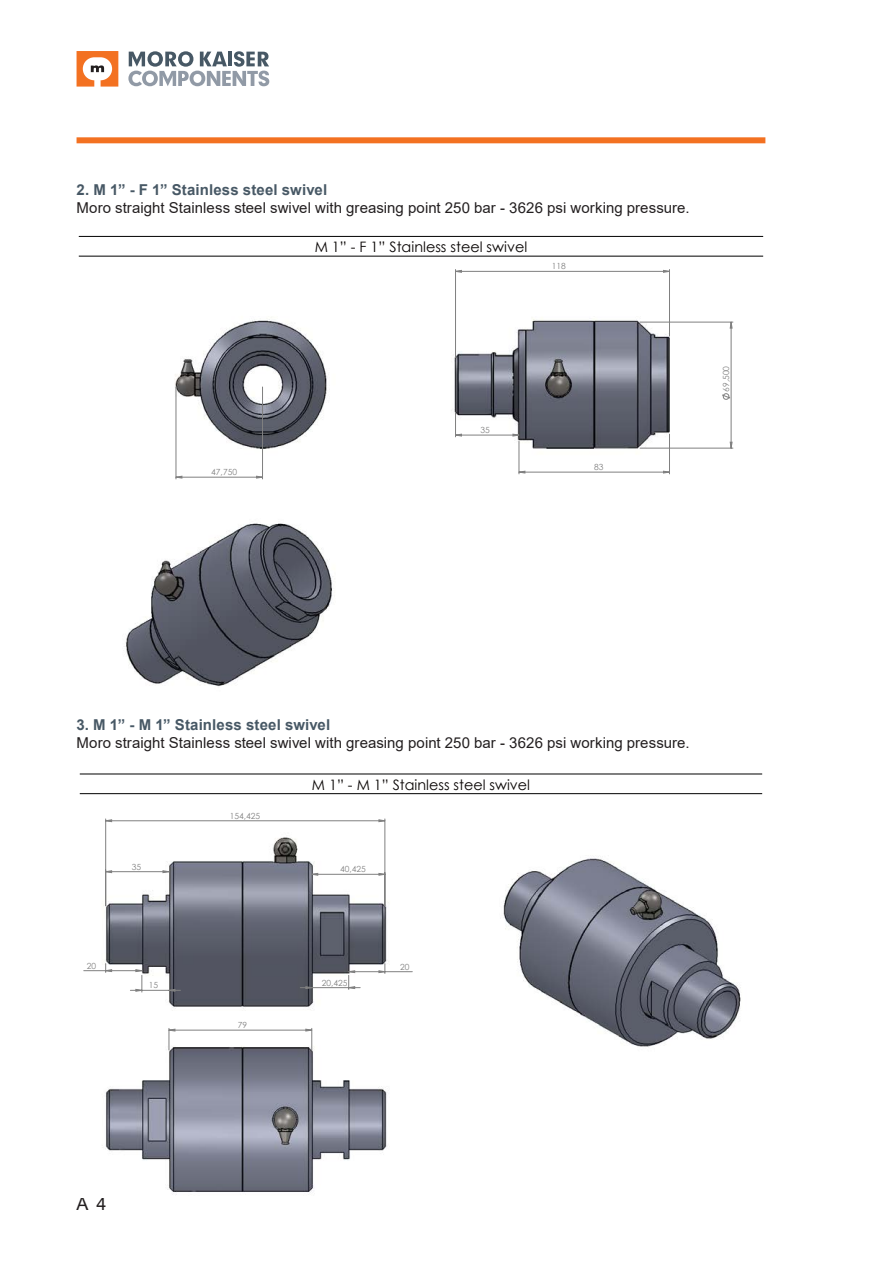
<style>
.page{position:relative;width:893px;height:1263px;background:#fff}
.page>*{position:absolute;margin:0;border:0;box-sizing:border-box;transform-origin:0 0}
.t1{font:18px "Arial";color:#231f20}
.Testo{font:15px "Arial";letter-spacing:.005em;color:#231f20}
.Testo-2{font:700 15px "Arial";letter-spacing:.01em;color:#475865}
.t2{font:14.4px "Century Gothic";color:#0a0605}
.t3{font:8.4px "Century Gothic";color:#808080}
</style>
<div class="page">
<svg style="left:128px;top:51px;width:141px;height:35px"></svg>
<svg style="left:77px;top:51px;width:41px;height:36px"></svg>
<div style="left:77px;top:137px;width:688px;height:6px;background:#f37121"></div>
<img style="left:92px;top:255px;width:657px;height:432px">
<div style="left:373px;top:621px;width:131px;height:73px;background:#fff"></div>
<hr style="left:262px;top:387px;width:1px;height:92px;background:#808080">
<hr style="left:176px;top:387px;width:1px;height:92px;background:#808080">
<hr style="left:669px;top:434px;width:1px;height:40px;background:#808080">
<hr style="left:519px;top:441px;width:1px;height:33px;background:#808080">
<hr style="left:455px;top:269px;width:1px;height:89px;background:#808080">
<hr style="left:669px;top:269px;width:1px;height:67px;background:#808080">
<hr style="left:640px;top:322px;width:93px;height:1px;background:#808080">
<hr style="left:640px;top:448px;width:93px;height:1px;background:#808080">
<svg style="left:177px;top:476px;width:85px;height:2px"></svg>
<svg style="left:455px;top:412px;width:215px;height:61px"></svg>
<svg style="left:456px;top:270px;width:213px;height:3px"></svg>
<svg style="left:722px;top:322px;width:10px;height:126px"></svg>
<hr style="left:79px;top:256px;width:684px;height:1px;background:#000">
<hr style="left:79px;top:236px;width:684px;height:1px;background:#000">
<img style="left:83px;top:818px;width:658px;height:377px">
<div style="left:376px;top:1184px;width:131px;height:13px;background:#fff"></div>
<hr style="left:105px;top:819px;width:1px;height:87px;background:#808080">
<hr style="left:385px;top:819px;width:1px;height:87px;background:#808080">
<svg style="left:348px;top:988px;width:12px;height:1px"></svg>
<svg style="left:385px;top:963px;width:27px;height:10px"></svg>
<svg style="left:84px;top:963px;width:96px;height:29px"></svg>
<svg style="left:106px;top:820px;width:279px;height:168px"></svg>
<svg style="left:169px;top:1028px;width:143px;height:22px"></svg>
<hr style="left:80px;top:793px;width:682px;height:1px;background:#000">
<hr style="left:80px;top:774px;width:682px;height:1px;background:#000">
<p class="Testo-2" style="left:77px;top:179px;width:252px">2. M 1” - F 1” Stainless steel swivel</p>
<p class="Testo" style="left:77px;top:197px;width:614px">Moro straight Stainless steel swivel with greasing point 250 bar - 3626 psi working pressure.</p>
<p class="t2" style="left:315px;top:237px;width:214px">M 1” - F 1” Stainless steel swivel</p>
<p class="t3" style="left:552px;top:261px;width:16px">118</p>
<p class="t3" style="left:211px;top:466px;width:27px">47,750</p>
<p class="t3" style="left:480px;top:424px;width:11px">35</p>
<p class="t3" style="left:594px;top:461px;width:11px">83</p>
<p class="t3" style="left:720px;top:392px;width:27px;rotate:-90deg">69,500</p>
<p class="Testo-2" style="left:77px;top:714px;width:255px">3. M 1” - M 1” Stainless steel swivel</p>
<p class="Testo" style="left:77px;top:733px;width:614px">Moro straight Stainless steel swivel with greasing point 250 bar - 3626 psi working pressure.</p>
<p class="t3" style="left:132px;top:861px;width:11px">35</p>
<p class="t3" style="left:87px;top:960px;width:11px">20</p>
<p class="t3" style="left:149px;top:979px;width:11px">15</p>
<p class="t1" style="left:77px;top:1192px;width:32px">A 4</p>
<p class="t3" style="left:230px;top:810px;width:32px">154,425</p>
<p class="t3" style="left:238px;top:1019px;width:11px">79</p>
<p class="t2" style="left:312px;top:774px;width:220px">M 1” - M 1” Stainless steel swivel</p>
<p class="t3" style="left:340px;top:863px;width:27px">40,425</p>
<p class="t3" style="left:322px;top:977px;width:27px">20,425</p>
<p class="t3" style="left:400px;top:961px;width:11px">20</p>
</div>
